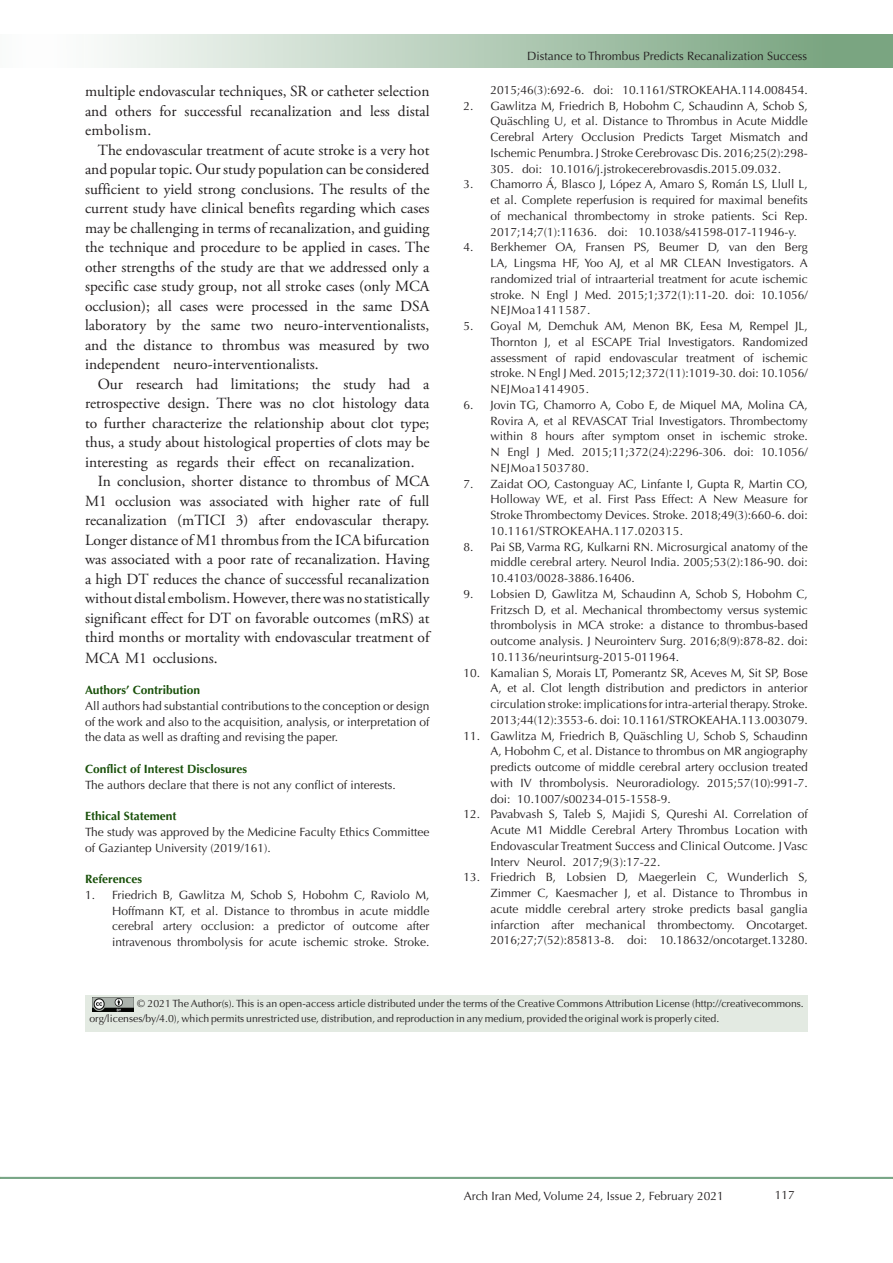
<style>
.page{position:relative;width:893px;height:1263px;background:#fff}
.page>*{position:absolute;margin:0;border:0;box-sizing:border-box;transform-origin:0 0}
.t1{font:15.45px/19.5px "Adobe Garamond Pro";color:#231f20;text-align:justify}
.t2{font:12px/15.8px "Optima LT Std";color:#231f20;text-align:justify}
.t3{font:700 12px "Optima LT Std";color:#19500a}
.t4{font:10.5px/15px "Optima LT Std";color:#231f20}
</style>
<div class="page">
<div style="left:0;top:1177px;width:893px;height:2px;background:#0099e5;border:1px solid #7aa581"></div>
<div style="left:0;top:35px;width:892px;height:33px;background:linear-gradient(to right,#fff,#719f79)"></div>
<div style="left:85px;top:995px;width:723px;height:36px;background:#e3eae2"></div>
<img style="left:93px;top:998px;width:40px;height:14px">
<p class="t1" style="left:85px;top:82px;width:346px">multiple endovascular techniques, SR or catheter selection and others for successful recanalization and less distal embolism.</p>
<p class="t1" style="left:85px;top:141px;width:346px;text-indent:13px">The endovascular treatment of acute stroke is a very hot and popular topic. Our study population can be considered sufficient to yield strong conclusions. The results of the current study have clinical benefits regarding which cases may be challenging in terms of recanalization, and guiding the technique and procedure to be applied in cases. The other strengths of the study are that we addressed only a specific case study group, not all stroke cases (only MCA occlusion); all cases were processed in the same DSA laboratory by the same two neuro-interventionalists, and the distance to thrombus was measured by two independent neuro-interventionalists.</p>
<p class="t1" style="left:85px;top:375px;width:346px;text-indent:13px">Our research had limitations; the study had a retrospective design. There was no clot histology data to further characterize the relationship about clot type; thus, a study about histological properties of clots may be interesting as regards their effect on recanalization.</p>
<p class="t1" style="left:85px;top:472px;width:346px;text-indent:13px">In conclusion, shorter distance to thrombus of MCA M1 occlusion was associated with higher rate of full recanalization (mTICI 3) after endovascular therapy.<br>Longer distance of M1 thrombus from the ICA bifurcation was associated with a poor rate of recanalization. Having a high DT reduces the chance of successful recanalization without distal embolism. However, there was no statistically significant effect for DT on favorable outcomes (mRS) at third months or mortality with endovascular treatment of MCA M1 occlusions.</p>
<p class="t3" style="left:85px;top:683px;width:117px">Authors’ Contribution</p>
<p class="t2" style="left:85px;top:698px;width:346px">All authors had substantial contributions to the conception or design of the work and also to the acquisition, analysis, or interpretation of the data as well as drafting and revising the paper.</p>
<p class="t3" style="left:85px;top:762px;width:163px">Conflict of Interest Disclosures</p>
<p class="t2" style="left:85px;top:777px;width:312px">The authors declare that there is not any conflict of interests.</p>
<p class="t3" style="left:85px;top:809px;width:93px">Ethical Statement</p>
<p class="t2" style="left:85px;top:824px;width:346px">The study was approved by the Medicine Faculty Ethics Committee of Gaziantep University (2019/161).</p>
<p class="t3" style="left:85px;top:872px;width:58px">References</p>
<p class="t2" style="left:112px;top:887px;width:319px;text-indent:-27px">1. Friedrich B, Gawlitza M, Schob S, Hobohm C, Raviolo M, Hoffmann KT, et al. Distance to thrombus in acute middle cerebral artery occlusion: a predictor of outcome after intravenous thrombolysis for acute ischemic stroke. Stroke.</p>
<p class="t2" style="left:527px;top:48px;width:282px">Distance to Thrombus Predicts Recanalization Success</p>
<p class="t2" style="left:490px;top:82px;width:319px">2015;46(3):692-6. doi: 10.1161/STROKEAHA.114.008454.</p>
<p class="t2" style="left:490px;top:98px;width:319px;text-indent:-27px">2. Gawlitza M, Friedrich B, Hobohm C, Schaudinn A, Schob S, Quäschling U, et al. Distance to Thrombus in Acute Middle Cerebral Artery Occlusion Predicts Target Mismatch and Ischemic Penumbra. J Stroke Cerebrovasc Dis. 2016;25(2):298- 305. doi: 10.1016/j.jstrokecerebrovasdis.2015.09.032.</p>
<p class="t2" style="left:490px;top:177px;width:319px;text-indent:-27px">3. Chamorro Á, Blasco J, López A, Amaro S, Román LS, Llull L, et al. Complete reperfusion is required for maximal benefits of mechanical thrombectomy in stroke patients. Sci Rep.<br>2017;14;7(1):11636. doi: 10.1038/s41598-017-11946-y.</p>
<p class="t2" style="left:490px;top:240px;width:319px;text-indent:-27px">4. Berkhemer OA, Fransen PS, Beumer D, van den Berg LA, Lingsma HF, Yoo AJ, et al MR CLEAN Investigators. A randomized trial of intraarterial treatment for acute ischemic stroke. N Engl J Med. 2015;1;372(1):11-20. doi: 10.1056/ NEJMoa1411587.</p>
<p class="t2" style="left:490px;top:318px;width:319px;text-indent:-27px">5. Goyal M, Demchuk AM, Menon BK, Eesa M, Rempel JL, Thornton J, et al ESCAPE Trial Investigators. Randomized assessment of rapid endovascular treatment of ischemic stroke. N Engl J Med. 2015;12;372(11):1019-30. doi: 10.1056/ NEJMoa1414905.</p>
<p class="t2" style="left:490px;top:397px;width:319px;text-indent:-27px">6. Jovin TG, Chamorro A, Cobo E, de Miquel MA, Molina CA, Rovira A, et al REVASCAT Trial Investigators. Thrombectomy within 8 hours after symptom onset in ischemic stroke.<br>N Engl J Med. 2015;11;372(24):2296-306. doi: 10.1056/ NEJMoa1503780.</p>
<p class="t2" style="left:490px;top:476px;width:319px;text-indent:-27px">7. Zaidat OO, Castonguay AC, Linfante I, Gupta R, Martin CO, Holloway WE, et al. First Pass Effect: A New Measure for Stroke Thrombectomy Devices. Stroke. 2018;49(3):660-6. doi:<br>10.1161/STROKEAHA.117.020315.</p>
<p class="t2" style="left:490px;top:539px;width:319px;text-indent:-27px">8. Pai SB, Varma RG, Kulkarni RN. Microsurgical anatomy of the middle cerebral artery. Neurol India. 2005;53(2):186-90. doi:<br>10.4103/0028-3886.16406.</p>
<p class="t2" style="left:490px;top:586px;width:319px;text-indent:-27px">9. Lobsien D, Gawlitza M, Schaudinn A, Schob S, Hobohm C, Fritzsch D, et al. Mechanical thrombectomy versus systemic thrombolysis in MCA stroke: a distance to thrombus-based outcome analysis. J Neurointerv Surg. 2016;8(9):878-82. doi:<br>10.1136/neurintsurg-2015-011964.</p>
<p class="t2" style="left:490px;top:665px;width:319px;text-indent:-27px">10. Kamalian S, Morais LT, Pomerantz SR, Aceves M, Sit SP, Bose A, et al. Clot length distribution and predictors in anterior circulation stroke: implications for intra-arterial therapy. Stroke.<br>2013;44(12):3553-6. doi: 10.1161/STROKEAHA.113.003079.</p>
<p class="t2" style="left:490px;top:728px;width:319px;text-indent:-27px">11. Gawlitza M, Friedrich B, Quäschling U, Schob S, Schaudinn A, Hobohm C, et al. Distance to thrombus on MR angiography predicts outcome of middle cerebral artery occlusion treated with IV thrombolysis. Neuroradiology. 2015;57(10):991-7. doi: 10.1007/s00234-015-1558-9.</p>
<p class="t2" style="left:490px;top:807px;width:319px;text-indent:-27px">12. Pavabvash S, Taleb S, Majidi S, Qureshi AI. Correlation of Acute M1 Middle Cerebral Artery Thrombus Location with Endovascular Treatment Success and Clinical Outcome. J Vasc Interv Neurol. 2017;9(3):17-22.</p>
<p class="t2" style="left:490px;top:870px;width:319px;text-indent:-27px">13. Friedrich B, Lobsien D, Maegerlein C, Wunderlich S, Zimmer C, Kaesmacher J, et al. Distance to Thrombus in acute middle cerebral artery stroke predicts basal ganglia infarction after mechanical thrombectomy. Oncotarget.<br>2016;27;7(52):85813-8. doi: 10.18632/oncotarget.13280.</p>
<p class="t4" style="left:89px;top:996px;width:716px;text-indent:48px">© 2021 The Author(s). This is an open-access article distributed under the terms of the Creative Commons Attribution License (http://creativecommons. org/licenses/by/4.0), which permits unrestricted use, distribution, and reproduction in any medium, provided the original work is properly cited.</p>
<p class="t2" style="left:464px;top:1188px;width:261px">Arch Iran Med, Volume 24, Issue 2, February 2021</p>
<p class="t2" style="left:775px;top:1187px;width:22px">117</p>
</div>
